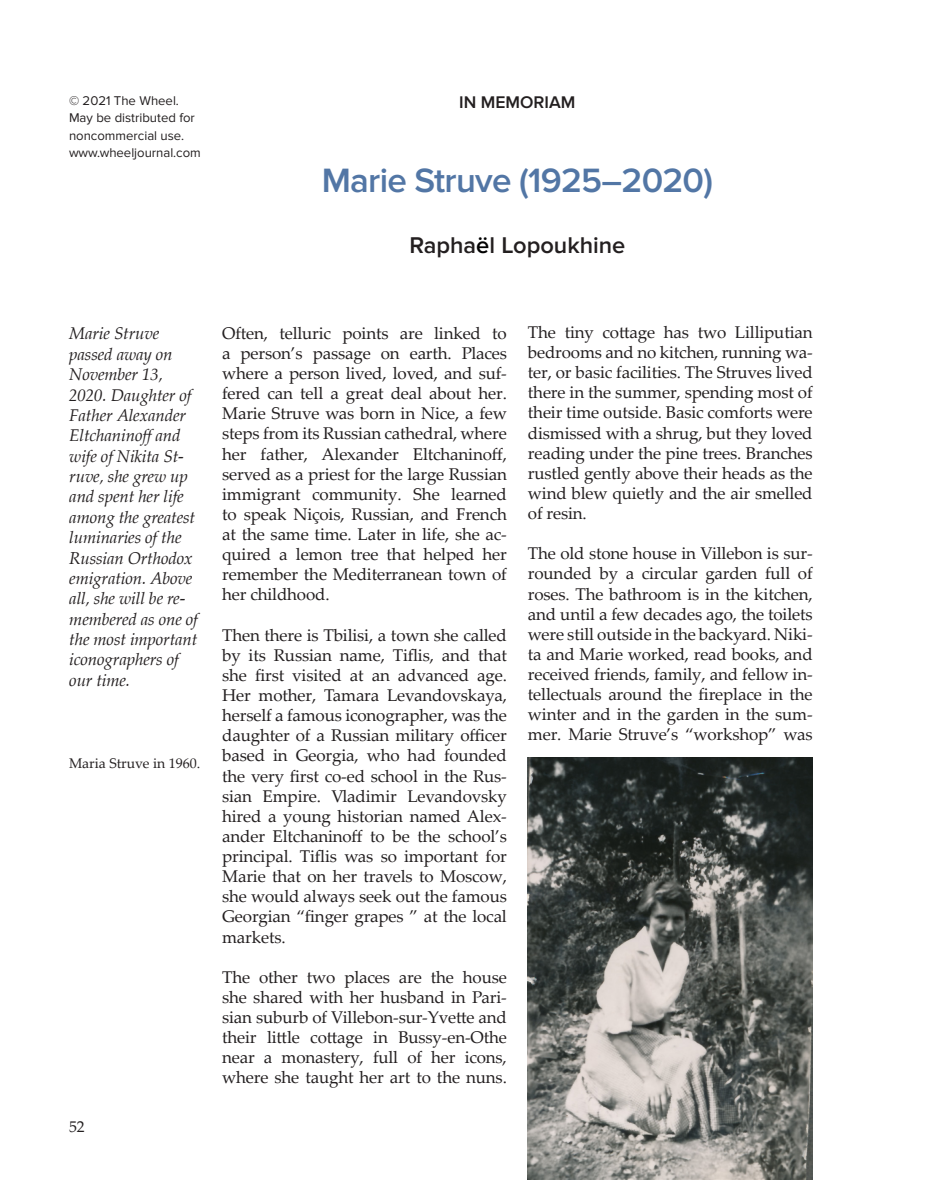
<style>
.page{position:relative;width:945px;height:1197px;background:#fff}
.page>*{position:absolute;margin:0;border:0;box-sizing:border-box;transform-origin:0 0}
.t1{font:600 35px "Proxima Nova";letter-spacing:-.02em;color:#5276a5}
.t2{font:600 23.62px "Proxima Nova";color:#231f20}
.t3{font:600 17.5px "Proxima Nova";color:#231f20}
.t4{font:16.97px/20.1px "Palatino Linotype";letter-spacing:-.01em;color:#231f20;text-align:justify}
.t5{font:italic 16.97px/20.3px "Palatino";letter-spacing:-.01em;color:#231f20}
.t6{font:15.75px "Palatino Linotype";color:#231f20}
.t7{font:14px "Palatino Linotype";color:#231f20}
.t8{font:13.12px/17.5px "Proxima Nova";color:#231f20}
.s1{color:#000}
</style>
<div class="page">
<img style="left:528px;top:758px;width:285px;height:421px">
<p class="t8" style="left:69px;top:92px;width:133px">© 2021 The Wheel.<br>May be distributed for noncommercial use. www.wheeljournal.com</p>
<p class="t3" style="left:459px;top:92px;width:118px">IN MEMORIAM</p>
<h1 class="t1" style="left:322px;top:161px;width:393px">Marie Struve (1925–2020)</h1>
<h2 class="t2" style="left:409px;top:231px;width:218px">Rapha<span class="s1">ë</span>l Lopoukhine</h2>
<p class="t5" style="left:69px;top:323px;width:130px">Marie Struve passed away on<br>November 13,<br>2020. Daughter of<br>Father Alexander<br>Eltchaninoffand wife of Nikita St&shy;ruve, she grew up and spent her life among the greatest luminaries of the<br>Russian Orthodox emigration. Above all, she will be re&shy;membered as one of the most important iconographers of our time.</p>
<p class="t4" style="left:222px;top:322px;width:286px">Often, telluric points are linked to a person’s passage on earth. Places where a person lived, loved, and suf&shy;fered can tell a great deal about her.<br>Marie Struve was born in Nice, a few steps from its Russian cathedral, where her father, Alexander Eltchaninoff, served as a priest for the large Russian immigrant community. She learned to speak Niçois, Russian, and French at the same time. Later in life, she ac&shy;quired a lemon tree that helped her remember the Mediterranean town of her childhood.</p>
<p class="t4" style="left:222px;top:624px;width:286px">Then there is Tbilisi, a town she called by its Russian name, Tiflis, and that she first visited at an advanced age.<br>Her mother, Tamara Levandovskaya, herself a famous iconographer, was the daughter of a Russian military officer based in Georgia, who had founded the very first co-ed school in the Rus&shy;sian Empire. Vladimir Levandovsky hired a young historian named Alex&shy;ander Eltchaninoff to be the school’s principal. Tiflis was so important for Marie that on her travels to Moscow, she would always seek out the famous Georgian “finger grapes ” at the local markets.</p>
<p class="t4" style="left:222px;top:966px;width:286px">The other two places are the house she shared with her husband in Pari&shy;sian suburb of Villebon-sur-Yvette and their little cottage in Bussy-en-Othe near a monastery, full of her icons, where she taught her art to the nuns.</p>
<p class="t7" style="left:69px;top:753px;width:133px">Maria Struve in 1960.</p>
<p class="t6" style="left:69px;top:1115px;width:17px">52</p>
<p class="t4" style="left:528px;top:321px;width:286px">The tiny cottage has two Lilliputian bedrooms and no kitchen, running wa&shy;ter, or basic facilities. The Struves lived there in the summer, spending most of their time outside. Basic comforts were dismissed with a shrug, but they loved reading under the pine trees. Branches rustled gently above their heads as the wind blew quietly and the air smelled of resin.</p>
<p class="t4" style="left:528px;top:543px;width:286px">The old stone house in Villebon is sur&shy;rounded by a circular garden full of roses. The bathroom is in the kitchen, and until a few decades ago, the toilets were still outside in the backyard. Niki&shy;ta and Marie worked, read books, and received friends, family, and fellow in&shy;tellectuals around the fireplace in the winter and in the garden in the sum&shy;mer. Marie Struve’s “workshop” was</p>
</div>
